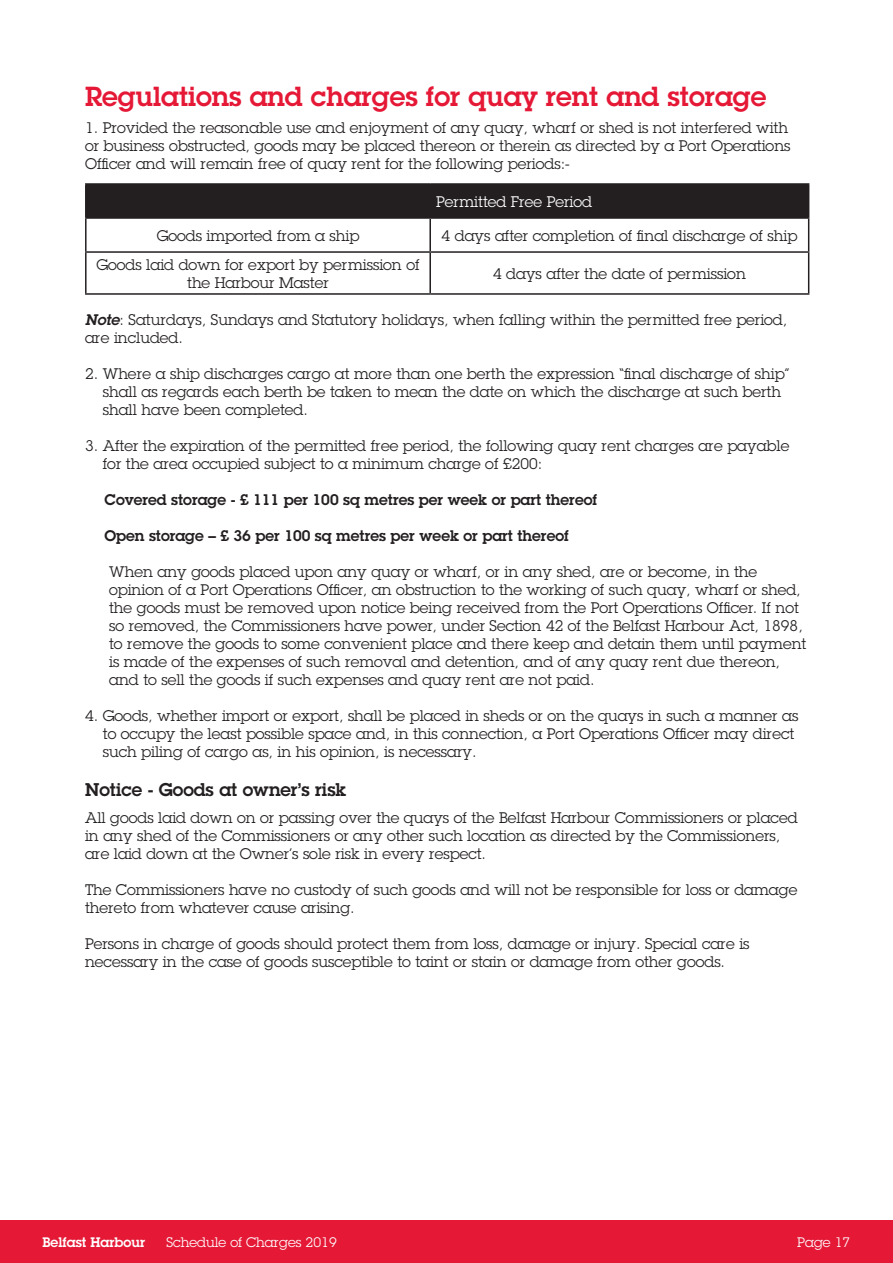
<style>
.page{position:relative;width:893px;height:1263px;background:#fff}
.page>*{position:absolute;margin:0;border:0;box-sizing:border-box;transform-origin:0 0}
.t1{font:600 27px "Lubalin Graph Std";color:#e51836}
.t2{font:600 18px "Lubalin Graph Std";color:#231f20}
.t3{font:15px/18px "Lubalin Graph Std";color:#231f20}
.t4{font:600 15px "Lubalin Graph Std";color:#231f20}
.t5{font:15px "Lubalin Graph Std";color:#fff}
.t6{font:13.5px "Lubalin Graph Std";color:#fff}
.t7{font:600 13.5px "Lubalin Graph Std";color:#fff}
.s1{font-weight:600;font-style:italic}
</style>
<div class="page">
<div style="left:0;top:1220px;width:893px;height:43px;background:#e51836"></div>
<div style="left:87px;top:185px;width:721px;height:32px;background:#231f20"></div>
<hr style="left:85px;top:183px;width:345px;height:2px;background:#231f20">
<hr style="left:85px;top:185px;width:2px;height:32px;background:#231f20">
<hr style="left:430px;top:183px;width:379px;height:2px;background:#231f20">
<hr style="left:429px;top:185px;width:2px;height:32px;background:#231f20">
<hr style="left:808px;top:185px;width:1px;height:32px;background:#231f20">
<hr style="left:85px;top:217px;width:345px;height:2px;background:#231f20">
<hr style="left:85px;top:219px;width:2px;height:32px;background:#231f20">
<hr style="left:430px;top:217px;width:379px;height:2px;background:#231f20">
<hr style="left:429px;top:219px;width:2px;height:32px;background:#231f20">
<hr style="left:808px;top:219px;width:1px;height:32px;background:#231f20">
<hr style="left:85px;top:251px;width:345px;height:2px;background:#231f20">
<hr style="left:85px;top:253px;width:2px;height:40px;background:#231f20">
<hr style="left:430px;top:251px;width:379px;height:2px;background:#231f20">
<hr style="left:429px;top:253px;width:2px;height:40px;background:#231f20">
<hr style="left:808px;top:253px;width:1px;height:40px;background:#231f20">
<hr style="left:85px;top:293px;width:345px;height:2px;background:#231f20">
<hr style="left:430px;top:293px;width:379px;height:2px;background:#231f20">
<h1 class="t1" style="left:85px;top:79px;width:683px">Regulations and charges for quay rent and storage</h1>
<p class="t3" style="left:85px;top:118px;width:707px">1. Provided the reasonable use and enjoyment of any quay, wharf or shed is not interfered with or business obstructed, goods may be placed thereon or therein as directed by a Port Operations<br>Officer and will remain free of quay rent for the following periods:-</p>
<p class="t5" style="left:436px;top:192px;width:157px">Permitted Free Period</p>
<p class="t3" style="left:157px;top:226px;width:204px">Goods imported from a ship</p>
<p class="t3" style="left:442px;top:226px;width:357px">4 days after completion of final discharge of ship</p>
<p class="t3" style="left:96px;top:255px;width:325px;text-align:center">Goods laid down for export by permission of the Harbour Master</p>
<p class="t3" style="left:493px;top:264px;width:254px">4 days after the date of permission</p>
<p class="t3" style="left:85px;top:310px;width:704px"><span class="s1">Note</span>: Saturdays, Sundays and Statutory holidays, when falling within the permitted free period, are included.</p>
<p class="t3" style="left:103px;top:364px;width:688px;text-indent:-18px">2. Where a ship discharges cargo at more than one berth the expression “final discharge of ship” shall as regards each berth be taken to mean the date on which the discharge at such berth shall have been completed.</p>
<p class="t3" style="left:103px;top:436px;width:688px;text-indent:-18px">3. After the expiration of the permitted free period, the following quay rent charges are payable for the area occupied subject to a minimum charge of £200:</p>
<p class="t4" style="left:105px;top:489px;width:494px">Covered storage - £ 111 per 100 sq metres per week or part thereof</p>
<p class="t4" style="left:105px;top:525px;width:466px">Open storage – £ 36 per 100 sq metres per week or part thereof</p>
<p class="t3" style="left:109px;top:562px;width:699px">When any goods placed upon any quay or wharf, or in any shed, are or become, in the opinion of a Port Operations Officer, an obstruction to the working of such quay, wharf or shed, the goods must be removed upon notice being received from the Port Operations Officer. If not so removed, the Commissioners have power, under Section 42 of the Belfast Harbour Act, 1898, to remove the goods to some convenient place and there keep and detain them until payment is made of the expenses of such removal and detention, and of any quay rent due thereon, and to sell the goods if such expenses and quay rent are not paid.</p>
<p class="t3" style="left:103px;top:706px;width:697px;text-indent:-18px">4. Goods, whether import or export, shall be placed in sheds or on the quays in such a manner as to occupy the least possible space and, in this connection, a Port Operations Officer may direct such piling of cargo as, in his opinion, is necessary.</p>
<p class="t2" style="left:85px;top:778px;width:263px">Notice - Goods at owner’s risk</p>
<p class="t3" style="left:85px;top:808px;width:714px">All goods laid down on or passing over the quays of the Belfast Harbour Commissioners or placed in any shed of the Commissioners or any other such location as directed by the Commissioners, are laid down at the Owner’s sole risk in every respect.</p>
<p class="t3" style="left:85px;top:880px;width:714px">The Commissioners have no custody of such goods and will not be responsible for loss or damage thereto from whatever cause arising.</p>
<p class="t3" style="left:85px;top:934px;width:666px">Persons in charge of goods should protect them from loss, damage or injury. Special care is necessary in the case of goods susceptible to taint or stain or damage from other goods.</p>
<p class="t7" style="left:43px;top:1233px;width:104px">Belfast Harbour</p>
<p class="t6" style="left:166px;top:1234px;width:172px">Schedule of Charges 2019</p>
<p class="t6" style="left:797px;top:1234px;width:55px">Page 17</p>
</div>
